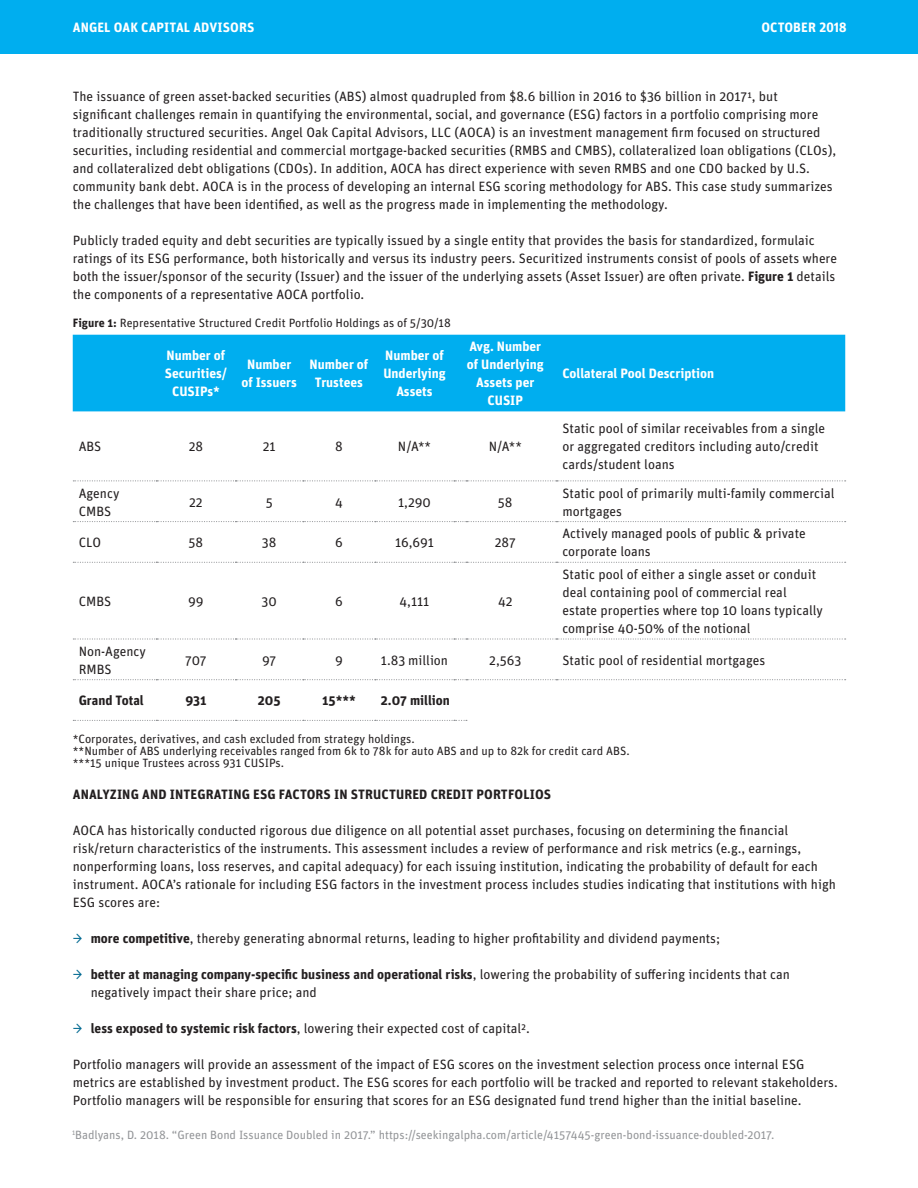
<style>
.page{position:relative;width:918px;height:1188px;background:#fff}
.page>*{position:absolute;margin:0;border:0;box-sizing:border-box;transform-origin:0 0}
.t1{font:13.5px/18px "Unit OT";color:#231f20}
.t2{font:700 13.5px/18px "Unit OT";color:#fff;text-align:center}
.t3{font:700 13.5px "Unit OT";letter-spacing:.01em;color:#231f20}
.small-disclosure{font:12px "Unit OT";color:#231f20}
.t4{font:12px "Unit OT";color:#939598}
.small{font:12px "Unit OT";color:#231f20}
.s1{font-weight:700}
.s2{color:#006991}
</style>
<div class="page">
<div style="left:73px;top:335px;width:772px;height:76px;background:#00aeef"></div>
<svg style="left:73px;top:480px;width:773px;height:1px"></svg>
<svg style="left:73px;top:521px;width:773px;height:1px"></svg>
<svg style="left:73px;top:562px;width:773px;height:1px"></svg>
<svg style="left:73px;top:638px;width:773px;height:2px"></svg>
<svg style="left:73px;top:679px;width:773px;height:1px"></svg>
<svg style="left:73px;top:720px;width:394px;height:1px"></svg>
<div style="left:0;top:0;width:918px;height:54px;background:#00aeef"></div>
<p class="t2" style="left:73px;top:18px;width:183px">ANGEL OAK CAPITAL ADVISORS</p>
<p class="t2" style="left:761px;top:18px;width:87px">OCTOBER 2018</p>
<p class="t1" style="left:73px;top:87px;width:765px">The issuance of green asset-backed securities (ABS) almost quadrupled from $8.6 billion in 2016 to $36 billion in 20171, but significant challenges remain in quantifying the environmental, social, and governance (ESG) factors in a portfolio comprising more traditionally structured securities. Angel Oak Capital Advisors, LLC (AOCA) is an investment management firm focused on structured securities, including residential and commercial mortgage-backed securities (RMBS and CMBS), collateralized loan obligations (CLOs), and collateralized debt obligations (CDOs). In addition, AOCA has direct experience with seven RMBS and one CDO backed by U.S. community bank debt. AOCA is in the process of developing an internal ESG scoring methodology for ABS. This case study summarizes the challenges that have been identified, as well as the progress made in implementing the methodology.</p>
<p class="t1" style="left:73px;top:231px;width:766px">Publicly traded equity and debt securities are typically issued by a single entity that provides the basis for standardized, formulaic ratings of its ESG performance, both historically and versus its industry peers. Securitized instruments consist of pools of assets where both the issuer/sponsor of the security (Issuer) and the issuer of the underlying assets (Asset Issuer) are often private. <span class="s1">Figure 1</span> details the components of a representative AOCA portfolio.</p>
<p class="small" style="left:73px;top:315px;width:380px"><span class="s1">Figure 1:</span> Representative Structured Credit Portfolio Holdings as of 5/30/18</p>
<p class="t2" style="left:165px;top:346px;width:64px">Number of<br>Securities/<br>CUSIPs*</p>
<p class="t2" style="left:242px;top:355px;width:57px">Number of Issuers</p>
<p class="t2" style="left:310px;top:355px;width:60px">Number of<br>Trustees</p>
<p class="t2" style="left:383px;top:346px;width:64px">Number of<br>Underlying<br>Assets</p>
<p class="t2" style="left:467px;top:337px;width:78px">Avg. Number of Underlying<br>Assets per<br>CUSIP</p>
<p class="t2" style="left:562px;top:364px;width:153px">Collateral Pool Description</p>
<p class="t1" style="left:79px;top:438px;width:24px">ABS</p>
<p class="t1" style="left:189px;top:438px;width:16px">28</p>
<p class="t1" style="left:263px;top:438px;width:14px">21</p>
<p class="t1" style="left:335px;top:438px;width:9px">8</p>
<p class="t1" style="left:398px;top:438px;width:35px">N/A**</p>
<p class="t1" style="left:489px;top:438px;width:35px">N/A**</p>
<p class="t1" style="left:562px;top:420px;width:264px">Static pool of similar receivables from a single or aggregated creditors including auto/credit cards/student loans</p>
<p class="t1" style="left:79px;top:484px;width:42px">Agency<br>CMBS</p>
<p class="t1" style="left:189px;top:493px;width:15px">22</p>
<p class="t1" style="left:266px;top:493px;width:8px">5</p>
<p class="t1" style="left:335px;top:493px;width:9px">4</p>
<p class="t1" style="left:398px;top:493px;width:34px">1,290</p>
<p class="t1" style="left:498px;top:493px;width:16px">58</p>
<p class="t1" style="left:562px;top:484px;width:274px">Static pool of primarily multi-family commercial mortgages</p>
<p class="t1" style="left:79px;top:533px;width:24px">CLO</p>
<p class="t1" style="left:189px;top:533px;width:16px">58</p>
<p class="t1" style="left:262px;top:533px;width:16px">38</p>
<p class="t1" style="left:335px;top:533px;width:9px">6</p>
<p class="t1" style="left:395px;top:533px;width:40px">16,691</p>
<p class="t1" style="left:495px;top:533px;width:23px">287</p>
<p class="t1" style="left:562px;top:524px;width:245px">Actively managed pools of public &amp; private corporate loans</p>
<p class="t1" style="left:79px;top:592px;width:34px">CMBS</p>
<p class="t1" style="left:188px;top:592px;width:17px">99</p>
<p class="t1" style="left:262px;top:592px;width:17px">30</p>
<p class="t1" style="left:335px;top:592px;width:9px">6</p>
<p class="t1" style="left:400px;top:592px;width:31px">4,111</p>
<p class="t1" style="left:498px;top:592px;width:16px">42</p>
<p class="t1" style="left:562px;top:565px;width:262px">Static pool of either a single asset or conduit deal containing pool of commercial real estate properties where top 10 loans typically comprise 40-50% of the notional</p>
<p class="t1" style="left:79px;top:642px;width:69px">Non-Agency<br>RMBS</p>
<p class="t1" style="left:185px;top:651px;width:23px">707</p>
<p class="t1" style="left:262px;top:651px;width:16px">97</p>
<p class="t1" style="left:335px;top:651px;width:9px">9</p>
<p class="t1" style="left:381px;top:651px;width:69px">1.83 million</p>
<p class="t1" style="left:489px;top:651px;width:34px">2,563</p>
<p class="t1" style="left:562px;top:651px;width:204px">Static pool of residential mortgages</p>
<p class="t3" style="left:79px;top:692px;width:67px">Grand Total</p>
<p class="t3" style="left:185px;top:692px;width:23px">931</p>
<p class="t3" style="left:258px;top:692px;width:24px">205</p>
<p class="t3" style="left:322px;top:692px;width:35px">15***</p>
<p class="t3" style="left:381px;top:692px;width:70px">2.07 million</p>
<p class="small-disclosure" style="left:73px;top:732px;width:344px">*Corporates, derivatives, and cash excluded from strategy holdings.</p>
<p class="small-disclosure" style="left:73px;top:744px;width:558px">**Number of ABS underlying receivables ranged from 6k to 78k for auto ABS and up to 82k for credit card ABS.</p>
<p class="small-disclosure" style="left:73px;top:756px;width:213px">***15 unique Trustees across 931 CUSIPs.</p>
<p class="t3" style="left:73px;top:785px;width:480px">ANALYZING AND INTEGRATING ESG FACTORS IN STRUCTURED CREDIT PORTFOLIOS</p>
<p class="t1" style="left:73px;top:821px;width:765px">AOCA has historically conducted rigorous due diligence on all potential asset purchases, focusing on determining the financial risk/return characteristics of the instruments. This assessment includes a review of performance and risk metrics (e.g., earnings, nonperforming loans, loss reserves, and capital adequacy) for each issuing institution, indicating the probability of default for each instrument. AOCA’s rationale for including ESG factors in the investment process includes studies indicating that institutions with high ESG scores are:</p>
<p class="t1" style="left:73px;top:929px;width:649px"><span class="s2">→</span> <span class="s1">more competitive</span>, thereby generating abnormal returns, leading to higher profitability and dividend payments;</p>
<p class="t1" style="left:91px;top:965px;width:701px;text-indent:-18px"><span class="s2">→</span> <span class="s1">better at managing company-specific business and operational risks</span>, lowering the probability of suffering incidents that can negatively impact their share price; and</p>
<p class="t1" style="left:73px;top:1019px;width:459px"><span class="s2">→</span> <span class="s1">less exposed to systemic risk factors</span>, lowering their expected cost of capital2.</p>
<p class="t1" style="left:73px;top:1055px;width:767px">Portfolio managers will provide an assessment of the impact of ESG scores on the investment selection process once internal ESG metrics are established by investment product. The ESG scores for each portfolio will be tracked and reported to relevant stakeholders.<br>Portfolio managers will be responsible for ensuring that scores for an ESG designated fund trend higher than the initial baseline.</p>
<p class="t4" style="left:72px;top:1127px;width:704px"><sup>1</sup>Badlyans, D. 2018. “Green Bond Issuance Doubled in 2017.” https://seekingalpha.com/article/4157445-green-bond-issuance-doubled-2017.</p>
</div>
